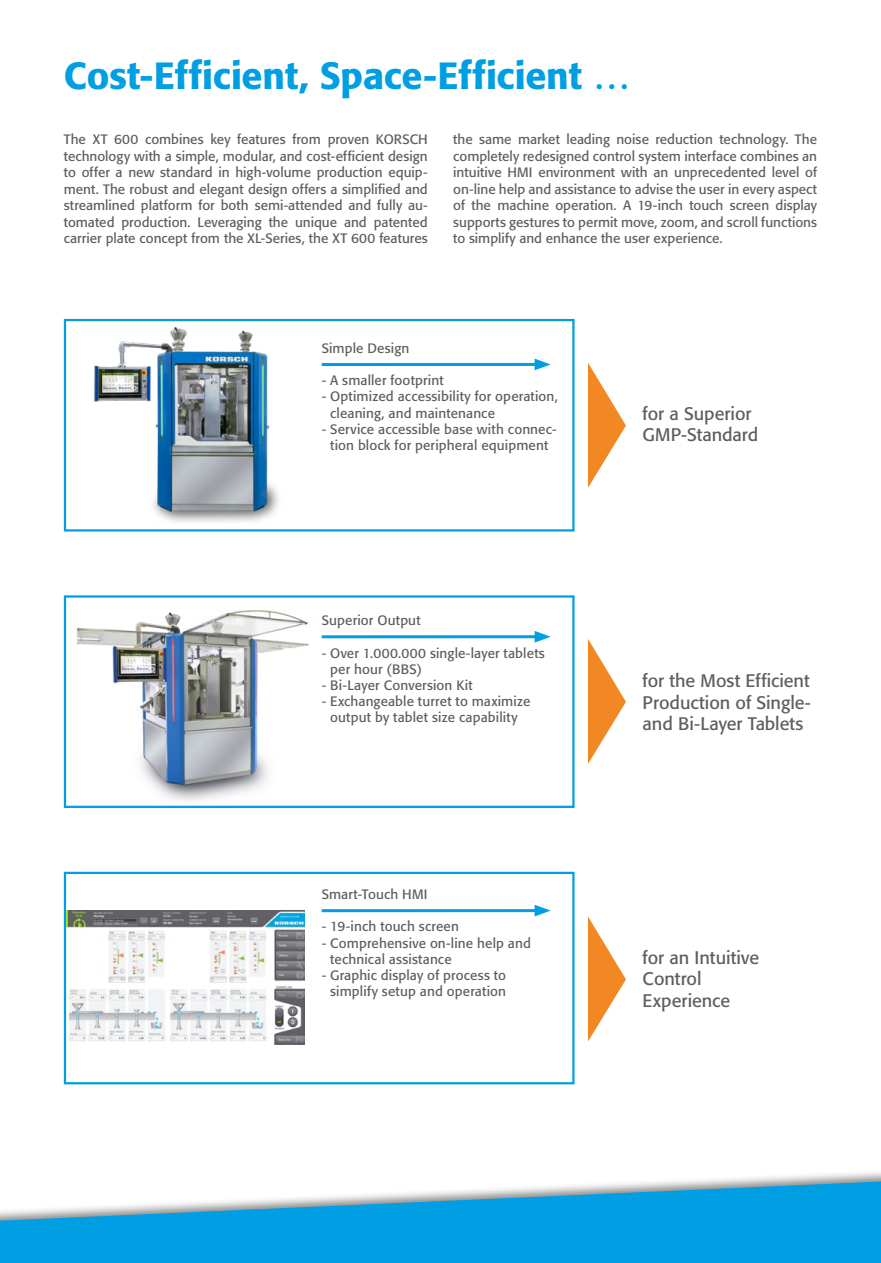
<style>
.page{position:relative;width:881px;height:1263px;background:#fff}
.page>*{position:absolute;margin:0;border:0;box-sizing:border-box;transform-origin:0 0}
.t1{font:500 37.5px "Formata";letter-spacing:-.005em;color:#009ee3}
.t2{font:18px/21.6px "Formata";color:#5e5e5d}
.t3{font:13.5px/16.5px "Formata";letter-spacing:.01em;color:#5e5e5d}
</style>
<div class="page">
<svg style="left:0;top:1181px;width:880px;height:82px;fill:#009ee3"></svg>
<img style="left:63px;top:606px;width:246px;height:201px">
<svg style="left:588px;top:639px;width:37px;height:125px"></svg>
<svg style="left:588px;top:916px;width:37px;height:125px"></svg>
<svg style="left:588px;top:363px;width:37px;height:125px"></svg>
<div style="left:64px;top:319px;width:510px;height:212px;border:2px solid #009ee3"></div>
<hr style="left:321px;top:363px;width:219px;height:3px;background:#009ee3">
<svg style="left:534px;top:359px;width:16px;height:11px"></svg>
<div style="left:64px;top:595px;width:510px;height:213px;border:2px solid #009ee3"></div>
<hr style="left:321px;top:635px;width:219px;height:3px;background:#009ee3">
<svg style="left:534px;top:631px;width:16px;height:12px"></svg>
<hr style="left:321px;top:909px;width:219px;height:3px;background:#009ee3">
<svg style="left:534px;top:905px;width:16px;height:11px"></svg>
<img style="left:67px;top:910px;width:237px;height:134px">
<div style="left:64px;top:872px;width:510px;height:212px;border:2px solid #009ee3"></div>
<img style="left:94px;top:327px;width:185px;height:195px">
<h1 class="t1" style="left:64px;top:53px;width:568px">Cost-Efficient, Space-Efficient …</h1>
<p class="t3" style="left:64px;top:131px;width:365px;text-align:justify">The XT 600 combines key features from proven KORSCH technology with a simple, modular, and cost-efficient design to offer a new standard in high-volume production equip&shy;ment. The robust and elegant design offers a simplified and streamlined platform for both semi-attended and fully au&shy;tomated production. Leveraging the unique and patented carrier plate concept from the XL-Series, the XT 600 features</p>
<p class="t3" style="left:453px;top:131px;width:365px;text-align:justify">the same market leading noise reduction technology. The completely redesigned control system interface combines an intuitive HMI environment with an unprecedented level of on-line help and assistance to advise the user in every aspect of the machine operation. A 19-inch touch screen display supports gestures to permit move, zoom, and scroll functions to simplify and enhance the user experience.</p>
<p class="t3" style="left:321px;top:340px;width:89px">Simple Design</p>
<p class="t3" style="left:321px;top:372px;width:123px">- A smaller footprint</p>
<p class="t3" style="left:330px;top:388px;width:229px;text-indent:-8px">- Optimized accessibility for operation, cleaning, and maintenance</p>
<p class="t3" style="left:321px;top:421px;width:236px;text-align:center">- Service accessible base with connec&shy;tion block for peripheral equipment</p>
<p class="t3" style="left:321px;top:612px;width:100px">Superior Output</p>
<p class="t3" style="left:330px;top:645px;width:216px;text-indent:-8px">- Over 1.000.000 single-layer tablets per hour (BBS)</p>
<p class="t3" style="left:321px;top:677px;width:152px">- Bi-Layer Conversion Kit</p>
<p class="t3" style="left:321px;top:693px;width:210px;text-align:center">- Exchangeable turret to maximize output by tablet size capability</p>
<p class="t3" style="left:321px;top:886px;width:104px">Smart-Touch HMI￼</p>
<p class="t3" style="left:321px;top:918px;width:139px">- 19-inch touch screen</p>
<p class="t3" style="left:330px;top:935px;width:202px;text-indent:-8px">- Comprehensive on-line help and technical assistance</p>
<p class="t3" style="left:321px;top:967px;width:186px;text-align:right">- Graphic display of process to simplify setup and operation</p>
<h2 class="t2" style="left:642px;top:402px;width:117px">for a Superior<br>GMP-Standard</h2>
<h2 class="t2" style="left:642px;top:670px;width:170px;text-align:justify">for the Most Efficient Production of Single&shy;and Bi-Layer Tablets</h2>
<h2 class="t2" style="left:642px;top:946px;width:118px">for an Intuitive<br>Control<br>Experience</h2>
</div>
